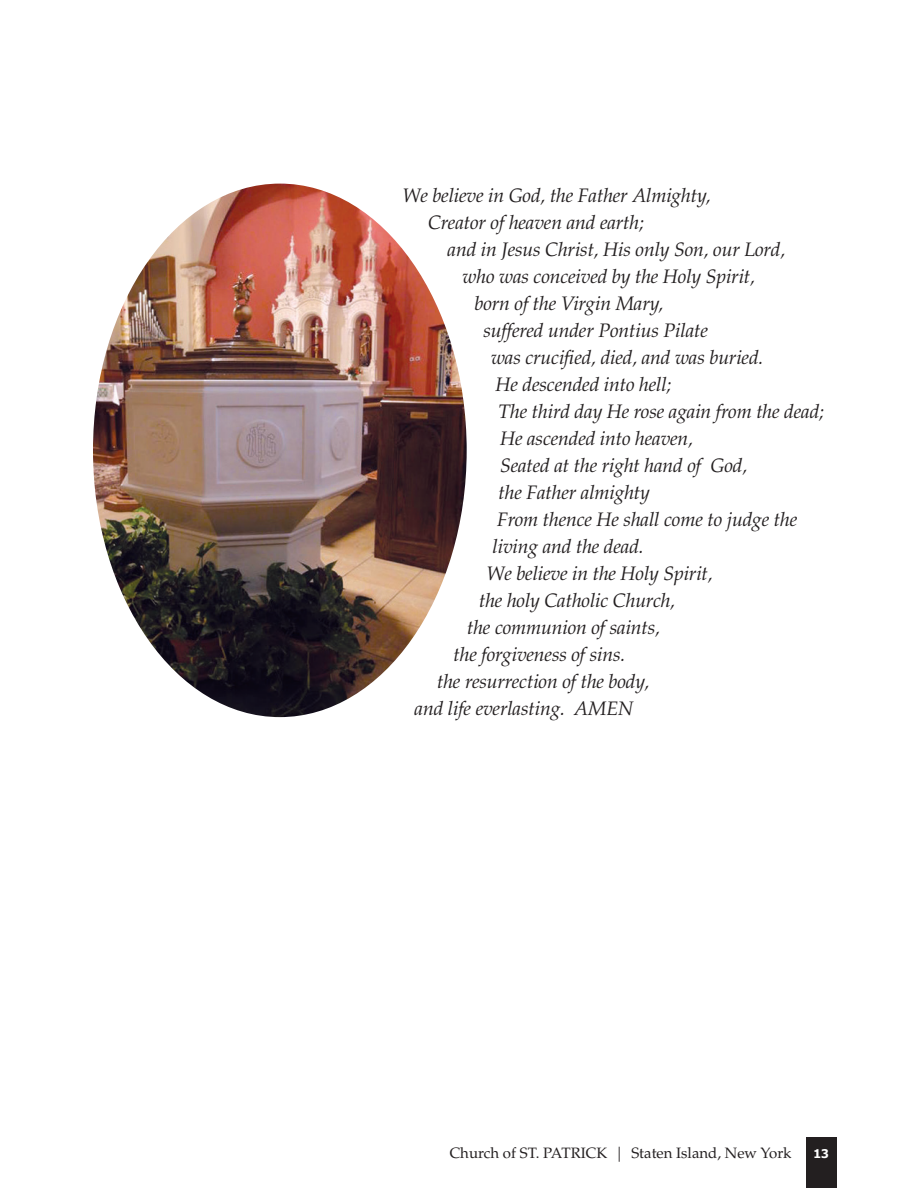
<style>
.page{position:relative;width:918px;height:1188px;background:#fff}
.page>*{position:absolute;margin:0;border:0;box-sizing:border-box;transform-origin:0 0}
.t1{font:italic 19.5px/27px "Palatino";letter-spacing:-.01em;color:#231f20}
.t2{font:15px "Palatino";color:#231f20}
.t3{font:700 12px "Tahoma";color:#fff}
</style>
<div class="page">
<div style="left:806px;top:1137px;width:31px;height:51px;background:#231f20"></div>
<img style="left:93px;top:184px;width:374px;height:533px">
<p class="t1" style="left:403px;top:182px;width:310px">We believe in God, the Father Almighty,</p>
<p class="t1" style="left:428px;top:209px;width:217px">Creator of heaven and earth;</p>
<p class="t1" style="left:448px;top:236px;width:339px">and in Jesus Christ, His only Son, our Lord,</p>
<p class="t1" style="left:463px;top:263px;width:294px">who was conceived by the Holy Spirit,</p>
<p class="t1" style="left:475px;top:290px;width:190px">born of the Virgin Mary,</p>
<p class="t1" style="left:484px;top:317px;width:226px">suffered under Pontius Pilate</p>
<p class="t1" style="left:491px;top:344px;width:274px">was crucified, died, and was buried.</p>
<p class="t1" style="left:496px;top:371px;width:177px">He descended into hell;</p>
<p class="t1" style="left:499px;top:398px;width:327px">The third day He rose again from the dead;</p>
<p class="t1" style="left:500px;top:425px;width:195px">He ascended into heaven,</p>
<p class="t1" style="left:499px;top:452px;width:250px">Seated at the right hand of God, the Father almighty</p>
<p class="t1" style="left:493px;top:506px;width:306px">From thence He shall come to judge the living and the dead.</p>
<p class="t1" style="left:487px;top:560px;width:228px">We believe in the Holy Spirit,</p>
<p class="t1" style="left:479px;top:587px;width:198px">the holy Catholic Church,</p>
<p class="t1" style="left:467px;top:614px;width:195px">the communion of saints,</p>
<p class="t1" style="left:454px;top:641px;width:173px">the forgiveness of sins.</p>
<p class="t1" style="left:437px;top:668px;width:214px">the resurrection of the body,</p>
<p class="t1" style="left:415px;top:695px;width:220px">and life everlasting. AMEN</p>
<p class="t2" style="left:450px;top:1144px;width:343px">Church of ST. PATRICK | Staten Island, New York</p>
<p class="t3" style="left:814px;top:1146px;width:17px">13</p>
</div>
